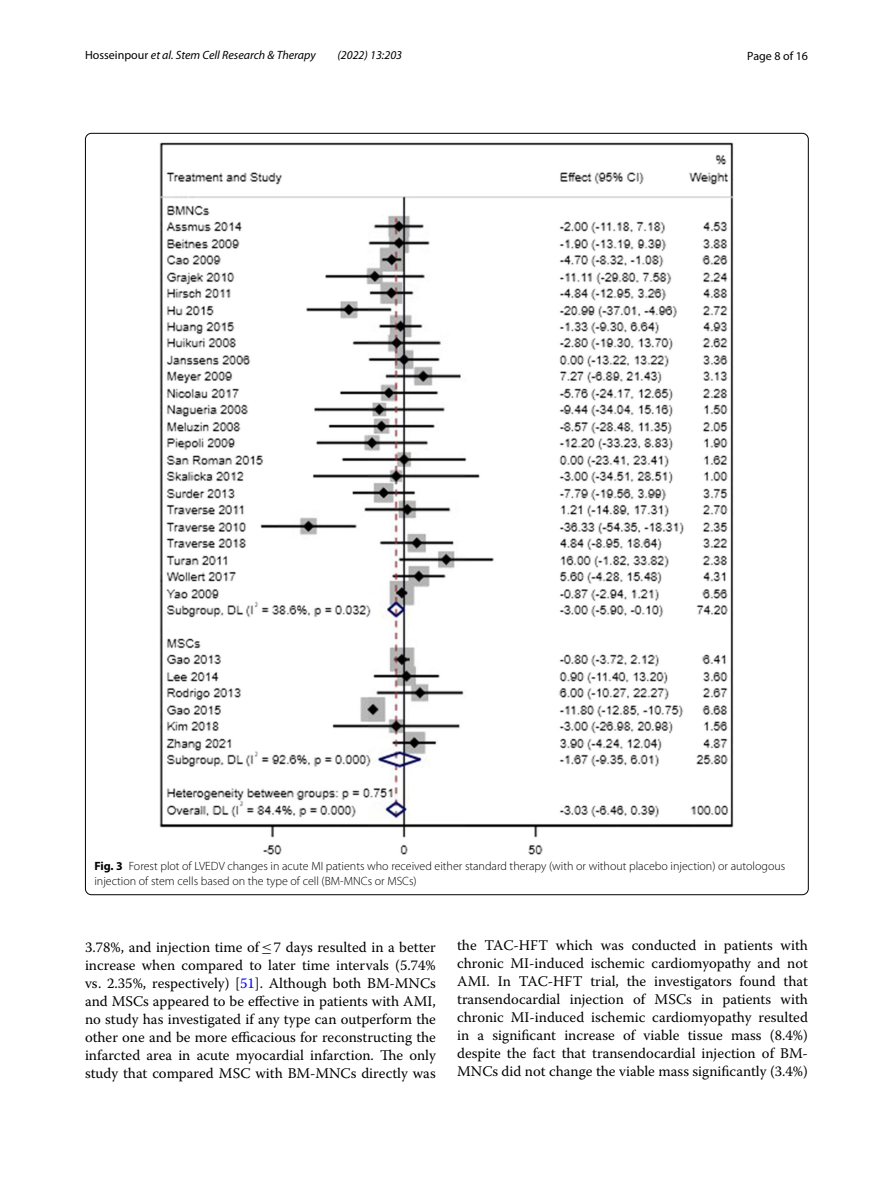
<style>
.page{position:relative;width:893px;height:1187px;background:#fff}
.page>*{position:absolute;margin:0;border:0;box-sizing:border-box;transform-origin:0 0}
.t1{font:14.7px/18px "Warnock Pro";color:#000;text-align:justify}
.t2{font:300 12px/15px "Myriad Pro";color:#000}
.t3{font:italic 12px "Myriad Pro";color:#000}
.t4{font:12px "Myriad Pro";color:#000}
.s1{font-style:normal}
.s2{font-weight:700}
.s3{font-family:"MTSY"}
.s4{color:#00f}
</style>
<div class="page">
<img style="left:160px;top:142px;width:574px;height:712px">
<p class="t3" style="left:85px;top:48px;width:232px"><span class="s1">Hosseinpour</span> et al. Stem Cell Research &amp; Therapy</p>
<p class="t3" style="left:337px;top:48px;width:66px">(2022) 13:203</p>
<p class="t4" style="left:747px;top:48px;width:62px">Page 8 of 16</p>
<p class="t2" style="left:94px;top:858px;width:692px"><span class="s2">Fig. 3</span> Forest plot of LVEDV changes in acute MI patients who received either standard therapy (with or without placebo injection) or autologous injection of stem cells based on the type of cell (BM-MNCs or MSCs)</p>
<p class="t1" style="left:85px;top:937px;width:352px">3.78%, and injection time of<span class="s3">≤</span>7 days resulted in a better increase when compared to later time intervals (5.74% vs. 2.35%, respectively) [<span class="s4">51</span>]. Although both BM-MNCs and MSCs appeared to be effective in patients with AMI, no study has investigated if any type can outperform the other one and be more efficacious for reconstructing the infarcted area in acute myocardial infarction. The only study that compared MSC with BM-MNCs directly was</p>
<p class="t1" style="left:457px;top:935px;width:352px">the TAC-HFT which was conducted in patients with chronic MI-induced ischemic cardiomyopathy and not AMI. In TAC-HFT trial, the investigators found that transendocardial injection of MSCs in patients with chronic MI-induced ischemic cardiomyopathy resulted in a significant increase of viable tissue mass (8.4%) despite the fact that transendocardial injection of BM-MNCs did not change the viable mass significantly (3.4%)</p>
</div>
